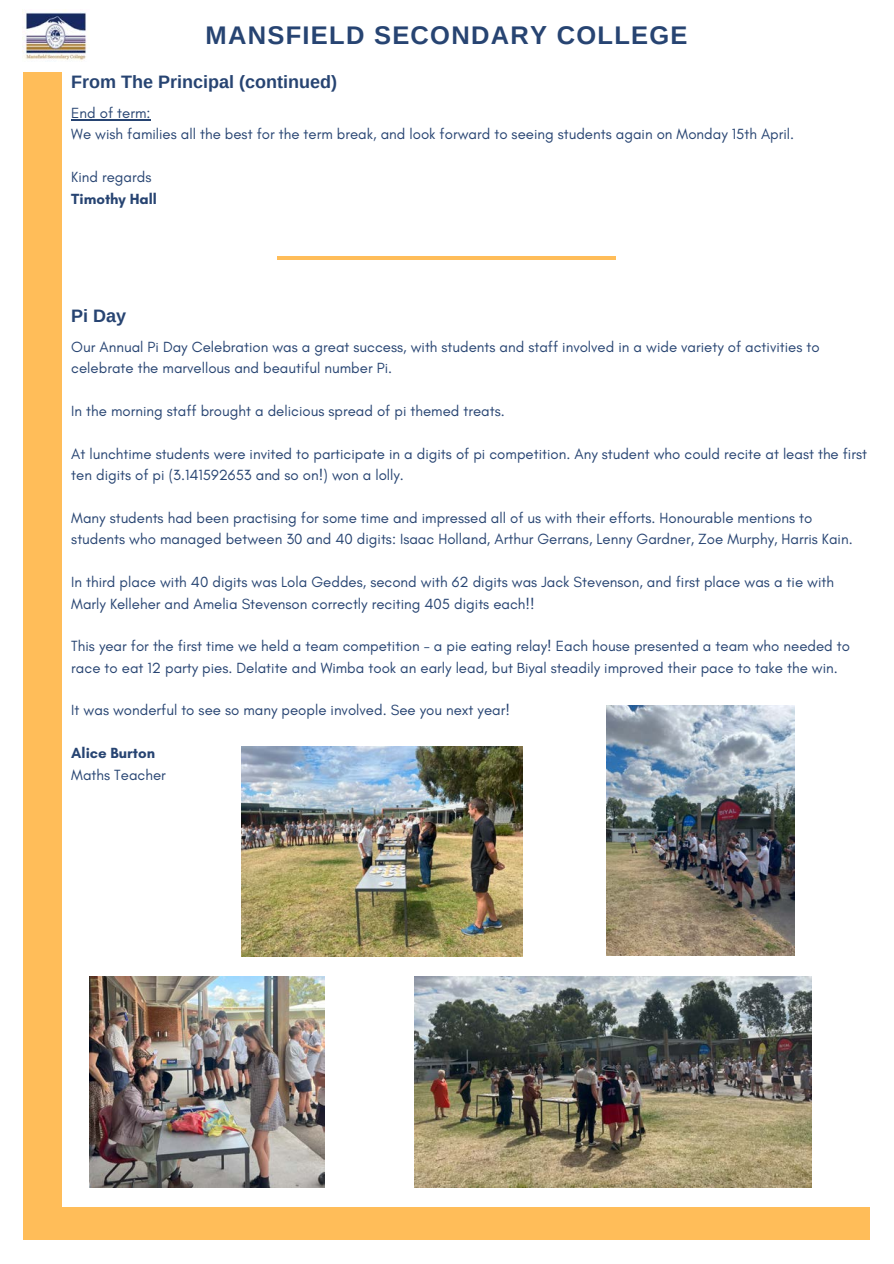
<style>
.page{position:relative;width:894px;height:1264px;background:#fff}
.page>*{position:absolute;margin:0;border:0;box-sizing:border-box;transform-origin:0 0}
.t1{font:700 25.5px "Arimo";letter-spacing:.05em;color:#274472}
.t2{font:700 18px "Arimo";color:#274472}
.t3{font:15px/21.3px "Glacial Indifference";color:#274472}
.t4{font:700 15px "Glacial Indifference";color:#274472}
</style>
<div class="page">
<div style="left:23px;top:1207px;width:847px;height:33px;background:#ffbd59"></div>
<div style="left:23px;top:73px;width:39px;height:1134px;background:#ffbd59"></div>
<img style="left:23px;top:12px;width:65px;height:48px">
<hr style="left:277px;top:256px;width:339px;height:3px;background:#ffbd59">
<img style="left:606px;top:706px;width:188px;height:249px">
<img style="left:242px;top:746px;width:280px;height:210px">
<img style="left:89px;top:976px;width:235px;height:211px">
<img style="left:414px;top:976px;width:397px;height:211px">
<hr style="left:71px;top:119px;width:79px;height:1px;background:#274472">
<h1 class="t1" style="left:205px;top:21px;width:483px">MANSFIELD SECONDARY COLLEGE</h1>
<p class="t2" style="left:71px;top:72px;width:267px">From The Principal (continued)</p>
<p class="t3" style="left:71px;top:102px;width:724px">End of term:<br>We wish families all the best for the term break, and look forward to seeing students again on Monday 15th April.</p>
<p class="t3" style="left:71px;top:166px;width:82px">Kind regards</p>
<p class="t4" style="left:71px;top:189px;width:87px">Timothy Hall</p>
<p class="t2" style="left:71px;top:306px;width:56px">Pi Day</p>
<p class="t3" style="left:71px;top:336px;width:749px">Our Annual Pi Day Celebration was a great success, with students and staff involved in a wide variety of activities to celebrate the marvellous and beautiful number Pi.</p>
<p class="t3" style="left:71px;top:400px;width:435px">In the morning staff brought a delicious spread of pi themed treats.</p>
<p class="t3" style="left:71px;top:443px;width:797px">At lunchtime students were invited to participate in a digits of pi competition. Any student who could recite at least the first ten digits of pi (3.141592653 and so on!) won a lolly.</p>
<p class="t3" style="left:71px;top:507px;width:782px">Many students had been practising for some time and impressed all of us with their efforts. Honourable mentions to students who managed between 30 and 40 digits: Isaac Holland, Arthur Gerrans, Lenny Gardner, Zoe Murphy, Harris Kain.</p>
<p class="t3" style="left:71px;top:571px;width:764px">In third place with 40 digits was Lola Geddes, second with 62 digits was Jack Stevenson, and first place was a tie with<br>Marly Kelleher and Amelia Stevenson correctly reciting 405 digits each!!</p>
<p class="t3" style="left:71px;top:635px;width:780px">This year for the first time we held a team competition - a pie eating relay! Each house presented a team who needed to race to eat 12 party pies. Delatite and Wimba took an early lead, but Biyal steadily improved their pace to take the win.</p>
<p class="t3" style="left:71px;top:699px;width:440px">It was wonderful to see so many people involved. See you next year!</p>
<p class="t4" style="left:71px;top:744px;width:85px">Alice Burton</p>
<p class="t3" style="left:71px;top:763px;width:96px">Maths Teacher</p>
</div>
